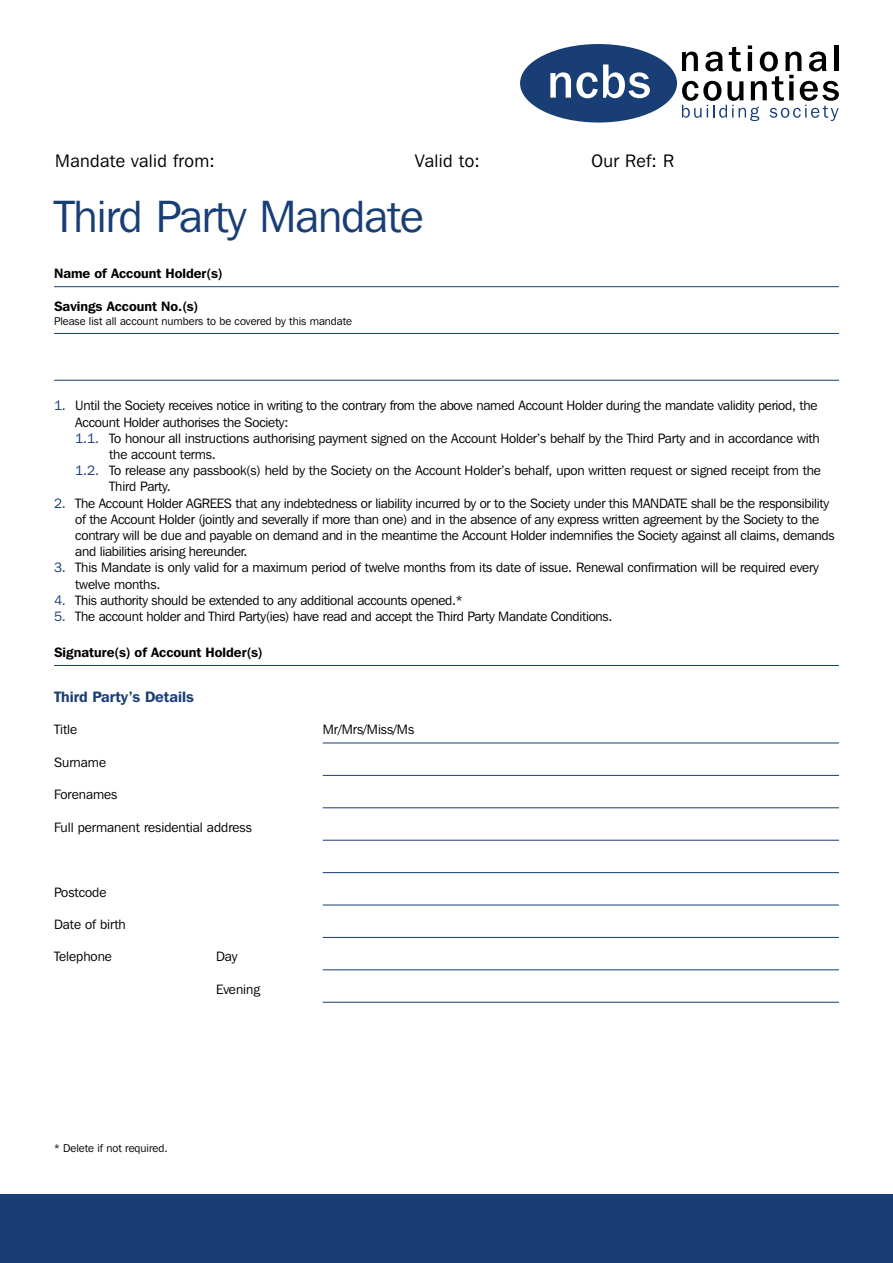
<style>
.page{position:relative;width:893px;height:1263px;background:#fff}
.page>*{position:absolute;margin:0;border:0;box-sizing:border-box;transform-origin:0 0}
.t1{font:45px "Franklin Gothic IT Cby BT";letter-spacing:-.02em;color:#183e75}
.t2{font:18px "Franklin Gothic IT Cby BT";letter-spacing:.02em;color:#000}
.t3{font:600 15px "Franklin Gothic IT Cby BT";color:#183e75}
.t4{font:13.5px/16.2px "Franklin Gothic IT Cby BT";letter-spacing:-.02em;color:#000}
.t5{font:13.5px "Franklin Gothic IT Cby BT";color:#000}
.t6{font:600 13.5px "Franklin Gothic IT Cby BT";color:#000}
.t7{font:11.25px "Franklin Gothic IT Cby BT";color:#000}
.s1{color:#183e75}
</style>
<div class="page">
<div style="left:0;top:1195px;width:893px;height:68px;background:#183e75"></div>
<svg style="left:682px;top:45px;width:157px;height:76px"></svg>
<div style="left:520px;top:44px;width:157px;height:79px;background:#183e75;border-radius:50%"></div>
<svg style="left:550px;top:64px;width:100px;height:34px"></svg>
<hr style="left:54px;top:286px;width:785px;height:1px;background:#183e75">
<hr style="left:54px;top:333px;width:785px;height:1px;background:#183e75">
<hr style="left:54px;top:380px;width:785px;height:1px;background:#183e75">
<hr style="left:54px;top:665px;width:785px;height:1px;background:#183e75">
<hr style="left:323px;top:743px;width:516px;height:1px;background:#183e75">
<hr style="left:323px;top:775px;width:516px;height:1px;background:#183e75">
<hr style="left:323px;top:807px;width:516px;height:1px;background:#183e75">
<hr style="left:323px;top:840px;width:516px;height:1px;background:#183e75">
<hr style="left:323px;top:872px;width:516px;height:1px;background:#183e75">
<hr style="left:323px;top:905px;width:516px;height:1px;background:#183e75">
<hr style="left:323px;top:937px;width:516px;height:1px;background:#183e75">
<hr style="left:323px;top:969px;width:516px;height:1px;background:#183e75">
<hr style="left:323px;top:1002px;width:516px;height:1px;background:#183e75">
<h2 class="t2" style="left:55px;top:150px;width:161px">Mandate valid from:</h2>
<h2 class="t2" style="left:415px;top:150px;width:66px">Valid to:</h2>
<h2 class="t2" style="left:591px;top:150px;width:84px">Our Ref: R</h2>
<h1 class="t1" style="left:54px;top:189px;width:371px">Third Party Mandate</h1>
<p class="t6" style="left:54px;top:265px;width:170px">Name of Account Holder(s)</p>
<p class="t6" style="left:54px;top:298px;width:146px">Savings Account No.(s)</p>
<p class="t7" style="left:54px;top:314px;width:300px">Please list all account numbers to be covered by this mandate</p>
<p class="t4" style="left:54px;top:397px;width:765px"><span class="s1">1.</span> Until the Society receives notice in writing to the contrary from the above named Account Holder during the mandate validity period, the</p>
<p class="t4" style="left:75px;top:414px;width:215px">Account Holder authorises the Society:</p>
<p class="t4" style="left:75px;top:430px;width:746px"><span class="s1">1.1.</span> To honour all instructions authorising payment signed on the Account Holder’s behalf by the Third Party and in accordance with</p>
<p class="t4" style="left:109px;top:446px;width:108px">the account terms.</p>
<p class="t4" style="left:75px;top:462px;width:747px"><span class="s1">1.2.</span> To release any passbook(s) held by the Society on the Account Holder’s behalf, upon written request or signed receipt from the</p>
<p class="t4" style="left:109px;top:478px;width:63px">Third Party.</p>
<p class="t4" style="left:75px;top:495px;width:761px;text-indent:-21px"><span class="s1">2.</span> The Account Holder AGREES that any indebtedness or liability incurred by or to the Society under this MANDATE shall be the responsibility of the Account Holder (jointly and severally if more than one) and in the absence of any express written agreement by the Society to the contrary will be due and payable on demand and in the meantime the Account Holder indemnifies the Society against all claims, demands and liabilities arising hereunder.</p>
<p class="t4" style="left:75px;top:559px;width:745px;text-indent:-21px"><span class="s1">3.</span> This Mandate is only valid for a maximum period of twelve months from its date of issue. Renewal confirmation will be required every twelve months.</p>
<p class="t4" style="left:54px;top:592px;width:410px"><span class="s1">4.</span> This authority should be extended to any additional accounts opened.*</p>
<p class="t4" style="left:54px;top:608px;width:560px"><span class="s1">5.</span> The account holder and Third Party(ies) have read and accept the Third Party Mandate Conditions.</p>
<p class="t6" style="left:54px;top:644px;width:210px">Signature(s) of Account Holder(s)</p>
<p class="t3" style="left:54px;top:687px;width:141px">Third Party’s Details</p>
<p class="t4" style="left:54px;top:721px;width:25px">Title</p>
<p class="t5" style="left:323px;top:721px;width:93px">Mr/Mrs/Miss/Ms</p>
<p class="t5" style="left:54px;top:754px;width:54px">Surname</p>
<p class="t5" style="left:54px;top:786px;width:65px">Forenames</p>
<p class="t5" style="left:54px;top:819px;width:199px">Full permanent residential address</p>
<p class="t5" style="left:54px;top:883px;width:54px">Postcode</p>
<p class="t5" style="left:54px;top:916px;width:73px">Date of birth</p>
<p class="t5" style="left:54px;top:948px;width:60px">Telephone</p>
<p class="t4" style="left:216px;top:948px;width:23px">Day</p>
<p class="t5" style="left:216px;top:981px;width:46px">Evening</p>
<p class="t7" style="left:54px;top:1141px;width:115px">* Delete if not required.</p>
</div>
